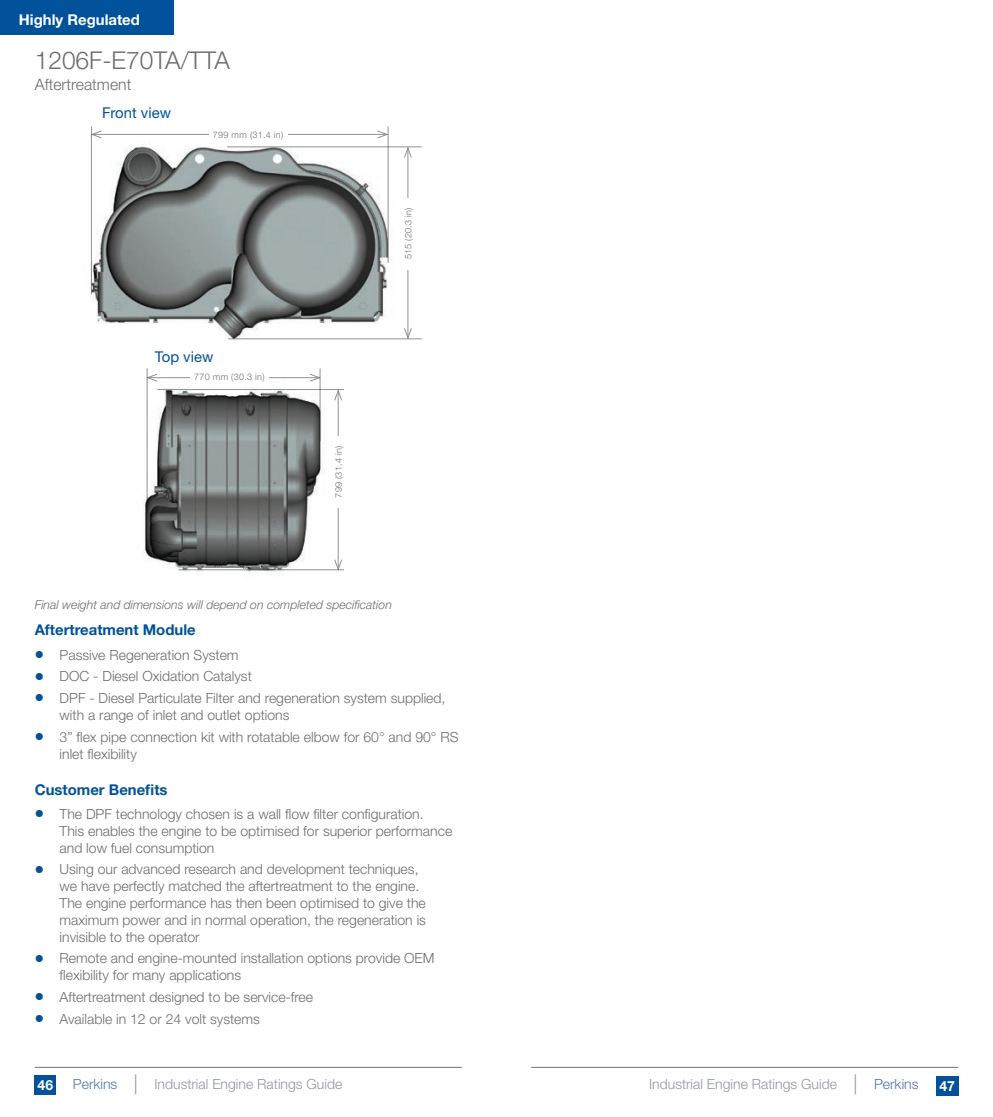
<style>
.page{position:relative;width:993px;height:1117px;background:#fff}
.page>*{position:absolute;margin:0;border:0;box-sizing:border-box;transform-origin:0 0}
.t1{font:300 24.5px "Helvetica Neue";color:#6c6d70}
.t2{font:300 15.75px "Helvetica Neue";color:#6c6d70}
.t3{font:700 14.88px "Helvetica Neue";color:#01529a}
.t4{font:14.88px "Helvetica Neue";color:#01529a}
.t5{font:700 14.88px "Helvetica Neue";color:#fff}
.t6{font:300 14px/16.8px "Helvetica Neue";color:#6c6d70}
.t7{font:300 14px "Helvetica Neue";color:#8e99a0}
.t8{font:700 14px "Helvetica Neue";color:#fff}
.t9{font:italic 300 12.25px "Helvetica Neue";color:#6c6d70}
.t10{font:300 9.1px "Helvetica Neue";letter-spacing:.03em;color:#6c6d70}
.s1{color:#01529a}
.s2{color:#4d74b2}
.s3{font-weight:100;font-size:26.95px}
</style>
<div class="page">
<hr style="left:531px;top:1066px;width:426px;height:1px;background:#687379">
<div style="left:935px;top:1075px;width:22px;height:20px;background:#01529a"></div>
<hr style="left:35px;top:1066px;width:426px;height:1px;background:#687379">
<div style="left:35px;top:1074px;width:21px;height:20px;background:#01529a"></div>
<img style="left:143px;top:382px;width:192px;height:192px">
<hr style="left:178px;top:569px;width:166px;height:1px;background:#231f20">
<hr style="left:157px;top:389px;width:187px;height:1px;background:#231f20">
<hr style="left:338px;top:390px;width:1px;height:179px;background:#231f20">
<svg style="left:334px;top:559px;width:8px;height:11px"></svg>
<svg style="left:334px;top:389px;width:8px;height:12px"></svg>
<div style="left:331px;top:436px;width:14px;height:71px;background:#fff"></div>
<hr style="left:147px;top:368px;width:1px;height:145px;background:#231f20">
<hr style="left:319px;top:368px;width:1px;height:73px;background:#231f20">
<hr style="left:147px;top:377px;width:172px;height:1px;background:#231f20">
<svg style="left:146px;top:373px;width:12px;height:9px"></svg>
<svg style="left:309px;top:373px;width:12px;height:9px"></svg>
<div style="left:190px;top:369px;width:79px;height:14px;background:#fff"></div>
<img style="left:90px;top:135px;width:303px;height:206px">
<hr style="left:387px;top:126px;width:1px;height:137px;background:#231f20">
<hr style="left:91px;top:126px;width:1px;height:168px;background:#231f20">
<hr style="left:92px;top:134px;width:295px;height:1px;background:#231f20">
<svg style="left:90px;top:130px;width:12px;height:8px"></svg>
<svg style="left:376px;top:130px;width:12px;height:8px"></svg>
<div style="left:208px;top:128px;width:79px;height:14px;background:#fff"></div>
<hr style="left:228px;top:338px;width:193px;height:1px;background:#231f20">
<hr style="left:227px;top:146px;width:194px;height:1px;background:#231f20">
<hr style="left:407px;top:148px;width:1px;height:190px;background:#231f20">
<svg style="left:403px;top:327px;width:9px;height:12px"></svg>
<svg style="left:403px;top:146px;width:9px;height:12px"></svg>
<div style="left:401px;top:197px;width:13px;height:72px;background:#fff"></div>
<div style="left:0;top:0;width:174px;height:35px;background:#01529a"></div>
<p class="t5" style="left:19px;top:10px;width:122px">Highly Regulated</p>
<h1 class="t1" style="left:35px;top:45px;width:197px">1206F-E70TA/TTA</h1>
<p class="t2" style="left:35px;top:75px;width:98px">Aftertreatment</p>
<p class="t4" style="left:102px;top:104px;width:70px">Front view</p>
<p class="t10" style="left:213px;top:129px;width:72px">799 mm (31.4 in)</p>
<p class="t4" style="left:155px;top:348px;width:60px">Top view</p>
<p class="t10" style="left:194px;top:370px;width:72px">770 mm (30.3 in)</p>
<p class="t10" style="left:333px;top:497px;width:53px;rotate:-90deg">799 (31.4 in)</p>
<p class="t10" style="left:402px;top:259px;width:53px;rotate:-90deg">515 (20.3 in)</p>
<p class="t9" style="left:35px;top:597px;width:358px">Final weight and dimensions will depend on completed specification</p>
<p class="t3" style="left:35px;top:620px;width:162px">Aftertreatment Module</p>
<p class="t6" style="left:35px;top:645px;width:205px"><span class="s1">●</span> Passive Regeneration System</p>
<p class="t6" style="left:35px;top:667px;width:218px"><span class="s1">●</span> DOC - Diesel Oxidation Catalyst</p>
<p class="t6" style="left:60px;top:689px;width:387px;text-indent:-25px"><span class="s1">●</span> DPF - Diesel Particulate Filter and regeneration system supplied, with a range of inlet and outlet options</p>
<p class="t6" style="left:60px;top:728px;width:400px;text-indent:-25px"><span class="s1">●</span> 3” flex pipe connection kit with rotatable elbow for 60° and 90° RS inlet flexibility</p>
<p class="t3" style="left:35px;top:780px;width:134px">Customer Benefits</p>
<p class="t6" style="left:60px;top:805px;width:394px;text-indent:-25px"><span class="s1">●</span> The DPF technology chosen is a wall flow filter configuration.<br>This enables the engine to be optimised for superior performance and low fuel consumption</p>
<p class="t6" style="left:60px;top:860px;width:368px;text-indent:-25px"><span class="s1">●</span> Using our advanced research and development techniques, we have perfectly matched the aftertreatment to the engine.<br>The engine performance has then been optimised to give the maximum power and in normal operation, the regeneration is invisible to the operator</p>
<p class="t6" style="left:60px;top:949px;width:376px;text-indent:-25px"><span class="s1">●</span> Remote and engine-mounted installation options provide OEM flexibility for many applications</p>
<p class="t6" style="left:35px;top:988px;width:280px"><span class="s1">●</span> Aftertreatment designed to be service-free</p>
<p class="t6" style="left:35px;top:1009px;width:227px"><span class="s1">●</span> Available in 12 or 24 volt systems</p>
<p class="t8" style="left:38px;top:1076px;width:17px">46</p>
<p class="t7" style="left:73px;top:1075px;width:271px"><span class="s2">Perkins</span> <span class="s3">|</span> Industrial Engine Ratings Guide</p>
<p class="t7" style="left:649px;top:1075px;width:271px">Industrial Engine Ratings Guide <span class="s3">|</span> <span class="s2">Perkins</span></p>
<p class="t8" style="left:939px;top:1076px;width:17px">47</p>
</div>
